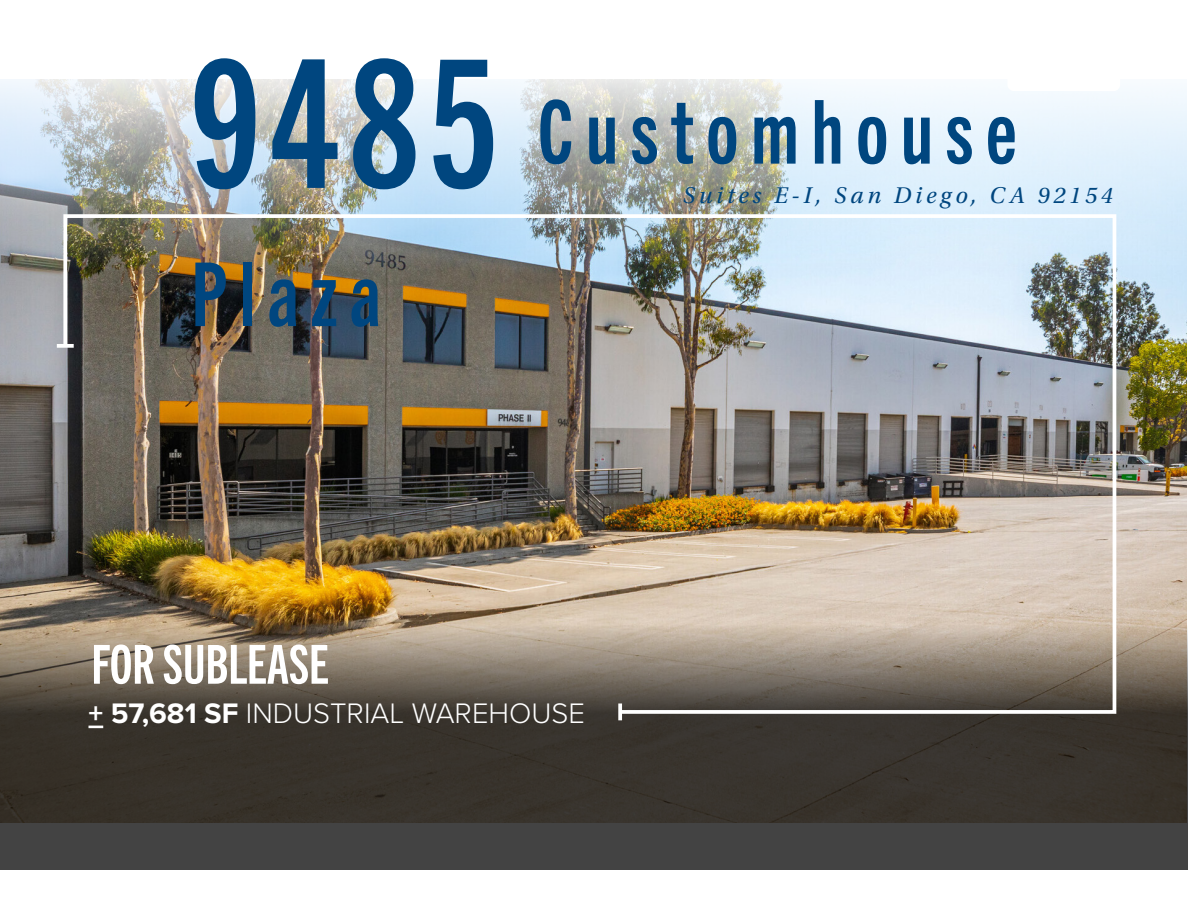
<style>
.page{position:relative;width:1188px;height:918px;background:#fff}
.page>*{position:absolute;margin:0;border:0;box-sizing:border-box;transform-origin:0 0}
.t1{font:178.5px "Trade Gothic Next LT Pro Bd Cm";color:#00467f}
.t2{font:88.5px "Trade Gothic Next LT Pro Bd Cm";letter-spacing:.14em;color:#00467f}
.t3{font:54px "Trade Gothic Next LT Pro Bd Cm";color:#fff}
.t4{font:300 29.25px "Proxima Nova";color:#fff}
.t5{font:italic 24px "Utopia Std";letter-spacing:.16em;color:#00467f}
.s1{font-weight:700}
</style>
<div class="page">
<img style="left:0;top:80px;width:1186px;height:507px">
<svg style="left:0;top:587px;width:1188px;height:283px;background:#423d37"></svg>
<img style="left:62px;top:212px;width:1056px;height:504px">
<svg style="left:57px;top:344px;width:17px;height:4px"></svg>
<svg style="left:618px;top:703px;width:4px;height:17px"></svg>
<svg style="left:88px;top:726px;width:15px;height:2px"></svg>
<div style="left:1007px;top:27px;width:113px;height:64px;background:#fff;border-radius:6px"></div>
<h1 class="t1" style="left:191px;top:4px;width:308px">9485</h1>
<h2 class="t2" style="left:191px;top:235px;width:191px">Plaza</h2>
<h2 class="t2" style="left:538px;top:72px;width:481px">Customhouse</h2>
<p class="t5" style="left:683px;top:182px;width:432px">Suites E-I, San Diego, CA 92154</p>
<h3 class="t3" style="left:92px;top:628px;width:239px">FOR SUBLEASE</h3>
<p class="t4" style="left:88px;top:691px;width:498px"><span class="s1">+ 57,681 SF</span> INDUSTRIAL WAREHOUSE</p>
</div>
